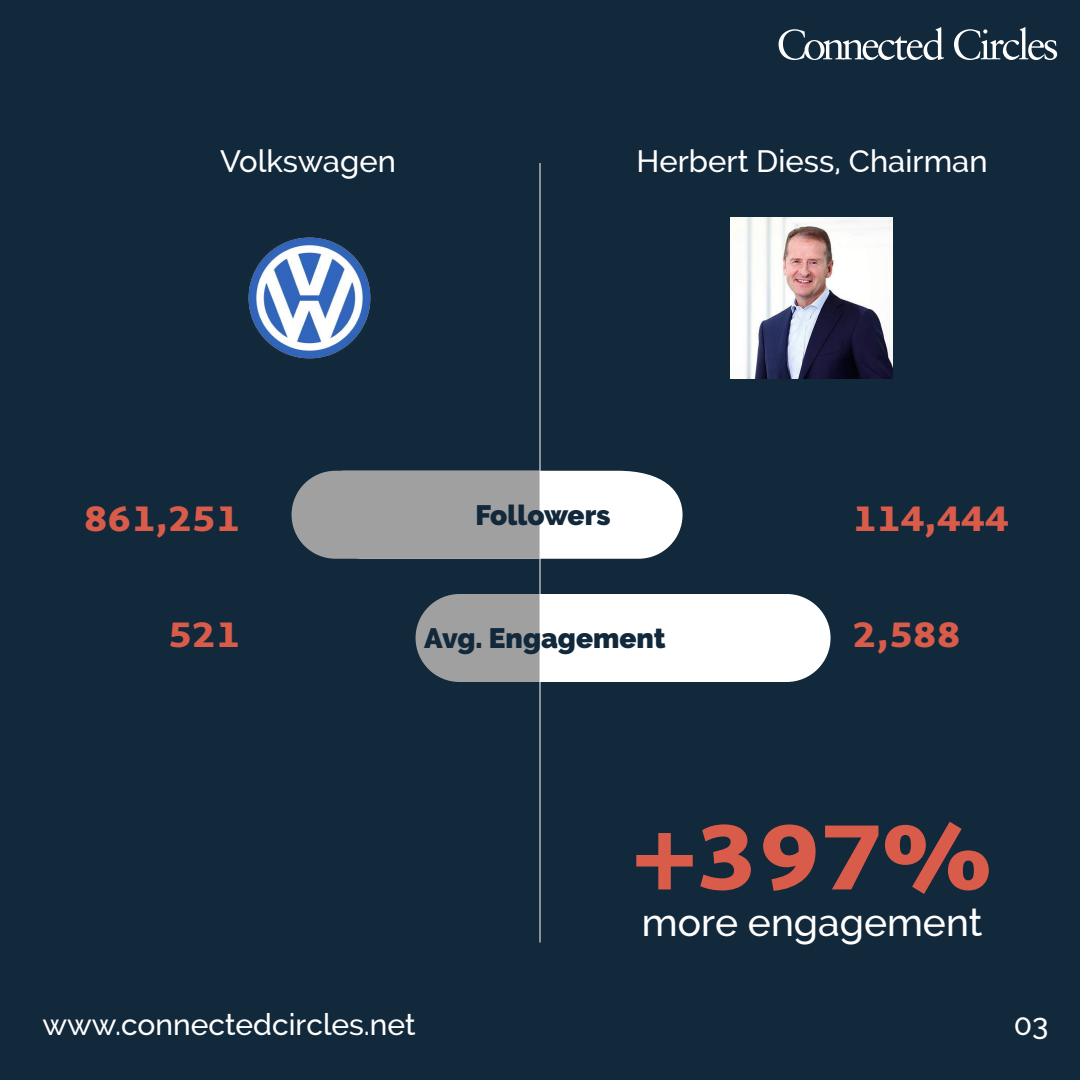
<style>
.page{position:relative;width:1080px;height:1080px;background:#12283b}
.page>*{position:absolute;margin:0;border:0;box-sizing:border-box;transform-origin:0 0}
.t1{font:800 94px "Martel Sans";color:#d95c4a}
.t2{font:500 39px "Raleway";color:#fff}
.t3{font:800 36px "Martel Sans";color:#d95c4a}
.t4{font:500 31px "Raleway";color:#fff}
.t5{font:500 30px "Raleway";color:#fff}
.t6{font:900 28px "Raleway";color:#12283b}
</style>
<div class="page">
<svg style="left:779px;top:27px;width:165px;height:33px"></svg>
<svg style="left:954px;top:27px;width:103px;height:33px"></svg>
<hr style="left:540px;top:163px;width:1px;height:779px;background:#fff">
<svg style="left:292px;top:471px;width:391px;height:88px"></svg>
<svg style="left:416px;top:594px;width:415px;height:88px"></svg>
<img style="left:731px;top:217px;width:162px;height:162px">
<img style="left:249px;top:237px;width:122px;height:122px">
<p class="t4" style="left:220px;top:143px;width:177px">Volkswagen</p>
<p class="t4" style="left:636px;top:143px;width:353px">Herbert Diess, Chairman</p>
<p class="t3" style="left:84px;top:498px;width:158px">861,251</p>
<p class="t3" style="left:168px;top:613px;width:73px">521</p>
<p class="t6" style="left:475px;top:499px;width:137px">Followers</p>
<p class="t6" style="left:424px;top:622px;width:243px">Avg. Engagement</p>
<p class="t3" style="left:853px;top:498px;width:158px">114,444</p>
<p class="t3" style="left:853px;top:613px;width:110px">2,588</p>
<h1 class="t1" style="left:633px;top:802px;width:359px">+397%</h1>
<p class="t2" style="left:642px;top:900px;width:342px">more engagement</p>
<p class="t5" style="left:42px;top:1007px;width:375px">www.connectedcircles.net</p>
<p class="t5" style="left:1014px;top:1007px;width:36px">03</p>
</div>
